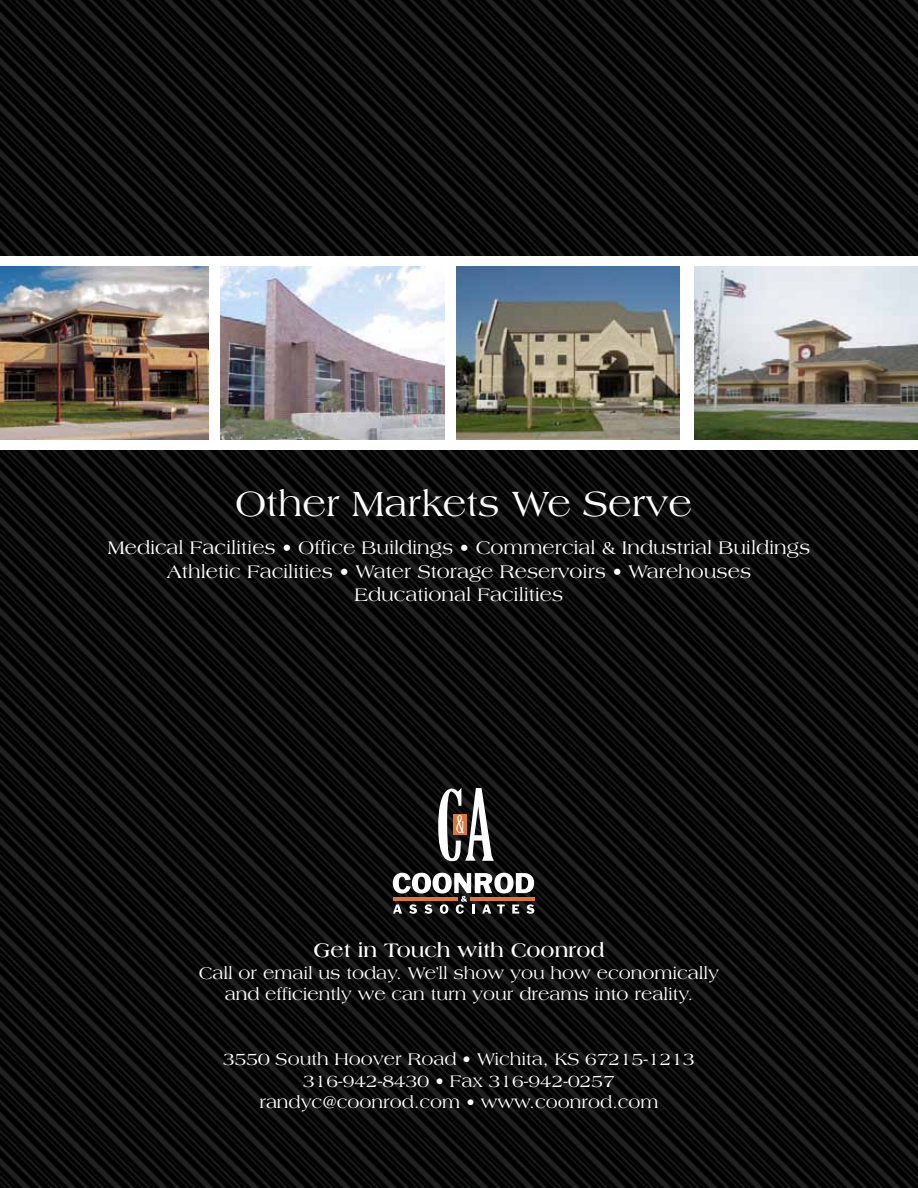
<style>
.page{position:relative;width:918px;height:1188px;background:#fff}
.page>*{position:absolute;margin:0;border:0;box-sizing:border-box;transform-origin:0 0}
.t1{font:37.5px "Americana Std";color:#fff}
.t2{font:700 21px "Americana Std";color:#fff}
.t3{font:19.5px/23.4px "Americana Std";color:#fff;text-align:center}
.t4{font:18px/21.6px "Americana Std";color:#fff;text-align:center}
</style>
<div class="page">
<img style="left:0;top:0;width:918px;height:1188px">
<div style="left:0;top:256px;width:918px;height:194px;background:#fff"></div>
<svg style="left:393px;top:873px;width:141px;height:41px"></svg>
<hr style="left:470px;top:897px;width:64px;height:3px;background:#dc7538">
<svg style="left:438px;top:788px;width:56px;height:74px"></svg>
<img style="left:457px;top:267px;width:223px;height:173px">
<img style="left:695px;top:267px;width:223px;height:173px">
<img style="left:220px;top:267px;width:224px;height:173px">
<img style="left:0;top:267px;width:208px;height:173px">
<h1 class="t1" style="left:235px;top:483px;width:459px">Other Markets We Serve</h1>
<p class="t3" style="left:108px;top:536px;width:704px">Medical Facilities • Office Buildings • Commercial &amp; Industrial Buildings<br>Athletic Facilities • Water Storage Reservoirs • Warehouses<br>Educational Facilities</p>
<p class="t2" style="left:314px;top:938px;width:292px">Get in Touch with Coonrod</p>
<p class="t4" style="left:199px;top:962px;width:522px">Call or email us today. We’ll show you how economically and efficiently we can turn your dreams into reality.</p>
<p class="t4" style="left:223px;top:1049px;width:473px">3550 South Hoover Road • Wichita, KS 67215-1213<br>316-942-8430 • Fax 316-942-0257 randyc@coonrod.com • www.coonrod.com</p>
</div>
